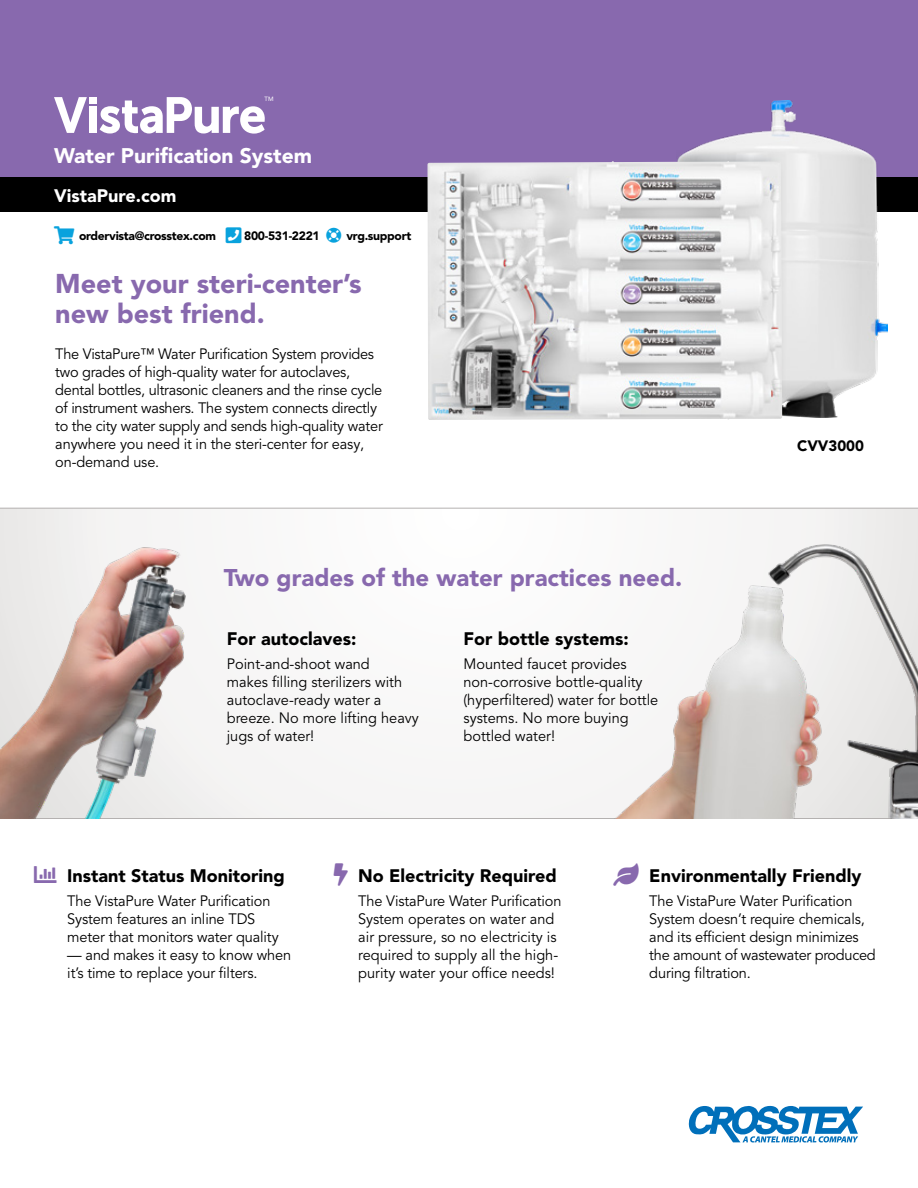
<style>
.page{position:relative;width:918px;height:1188px;background:#fff}
.page>*{position:absolute;margin:0;border:0;box-sizing:border-box;transform-origin:0 0}
.t1{font:900 27px/30px "Avenir LT Pro";color:#8869ae}
.t2{font:900 24px "Avenir LT Pro";color:#8869ae}
.t3{font:22.5px "Font Awesome 5 Pro Solid";color:#8869ae}
.t4{font:900 21px "Avenir LT Pro";color:#fff}
.t5{font:900 18px "Avenir LT Pro";color:#000}
.t6{font:900 18px "Avenir LT Pro";color:#fff}
.t7{font:15px/18px "Avenir LT Pro";letter-spacing:-.01em;color:#000}
.t8{font:900 15px "Avenir LT Pro";color:#000}
.t9{font:900 12.15px "Avenir LT Pro";letter-spacing:-.025em;color:#000}
.t10{font:6.15px "Avenir LT Pro";color:#fff}
.s1{color:#09a2dd}
</style>
<div class="page">
<div style="left:0;top:0;width:918px;height:178px;background:#8869ae"></div>
<div style="left:0;top:178px;width:918px;height:34px;background:#000"></div>
<svg style="left:0;top:508px;width:918px;height:311px"></svg>
<img style="left:677px;top:101px;width:210px;height:316px">
<img style="left:428px;top:161px;width:354px;height:259px">
<img style="left:591px;top:544px;width:327px;height:274px">
<img style="left:0;top:544px;width:201px;height:274px">
<svg style="left:688px;top:1105px;width:175px;height:37px"></svg>
<svg style="left:54px;top:97px;width:33px;height:36px"></svg>
<div style="left:89px;top:107px;width:7px;height:26px;background:#fff"></div>
<div style="left:89px;top:97px;width:7px;height:7px;background:#fff"></div>
<svg style="left:100px;top:97px;width:165px;height:37px"></svg>
<p class="t10" style="left:265px;top:95px;width:11px">TM</p>
<h3 class="t4" style="left:54px;top:143px;width:260px">Water Purification System</h3>
<p class="t6" style="left:54px;top:185px;width:124px">VistaPure.com</p>
<p class="t9" style="left:54px;top:229px;width:164px"><span class="s1">★</span> ordervista@crosstex.com</p>
<p class="t9" style="left:244px;top:229px;width:77px">800-531-2221</p>
<p class="t9" style="left:346px;top:229px;width:66px">vrg.support</p>
<h1 class="t1" style="left:55px;top:269px;width:308px">Meet your steri-center’s new best friend.</h1>
<p class="t7" style="left:55px;top:345px;width:329px">The VistaPure™ Water Purification System provides two grades of high-quality water for autoclaves, dental bottles, ultrasonic cleaners and the rinse cycle of instrument washers. The system connects directly to the city water supply and sends high-quality water anywhere you need it in the steri-center for easy, on-demand use.</p>
<h2 class="t2" style="left:224px;top:563px;width:460px">Two grades of the water practices need.</h2>
<p class="t5" style="left:227px;top:627px;width:131px">For autoclaves:</p>
<p class="t7" style="left:227px;top:655px;width:194px">Point-and-shoot wand<br>makes filling sterilizers with autoclave-ready water a breeze. No more lifting heavy jugs of water!</p>
<p class="t5" style="left:464px;top:627px;width:167px">For bottle systems:</p>
<p class="t7" style="left:464px;top:655px;width:196px">Mounted faucet provides non-corrosive bottle-quality (hyperfiltered) water for bottle systems. No more buying bottled water!</p>
<p class="t8" style="left:797px;top:437px;width:68px">CVV3000</p>
<p class="t5" style="left:67px;top:865px;width:219px">Instant Status Monitoring</p>
<p class="t7" style="left:67px;top:892px;width:213px">The VistaPure Water Purification<br>System features an inline TDS meter that monitors water quality</p>
<p class="t7" style="left:67px;top:946px;width:225px">— and makes it easy to know when it’s time to replace your filters.</p>
<p class="t5" style="left:358px;top:865px;width:200px">No Electricity Required</p>
<p class="t7" style="left:358px;top:892px;width:205px">The VistaPure Water Purification<br>System operates on water and air pressure, so no electricity is required to supply all the high&shy;purity water your office needs!</p>
<h3 class="t3" style="left:614px;top:864px;width:27px">●</h3>
<p class="t5" style="left:649px;top:865px;width:214px">Environmentally Friendly</p>
<p class="t7" style="left:649px;top:892px;width:228px">The VistaPure Water Purification<br>System doesn’t require chemicals, and its efficient design minimizes the amount of wastewater produced during filtration.</p>
</div>
